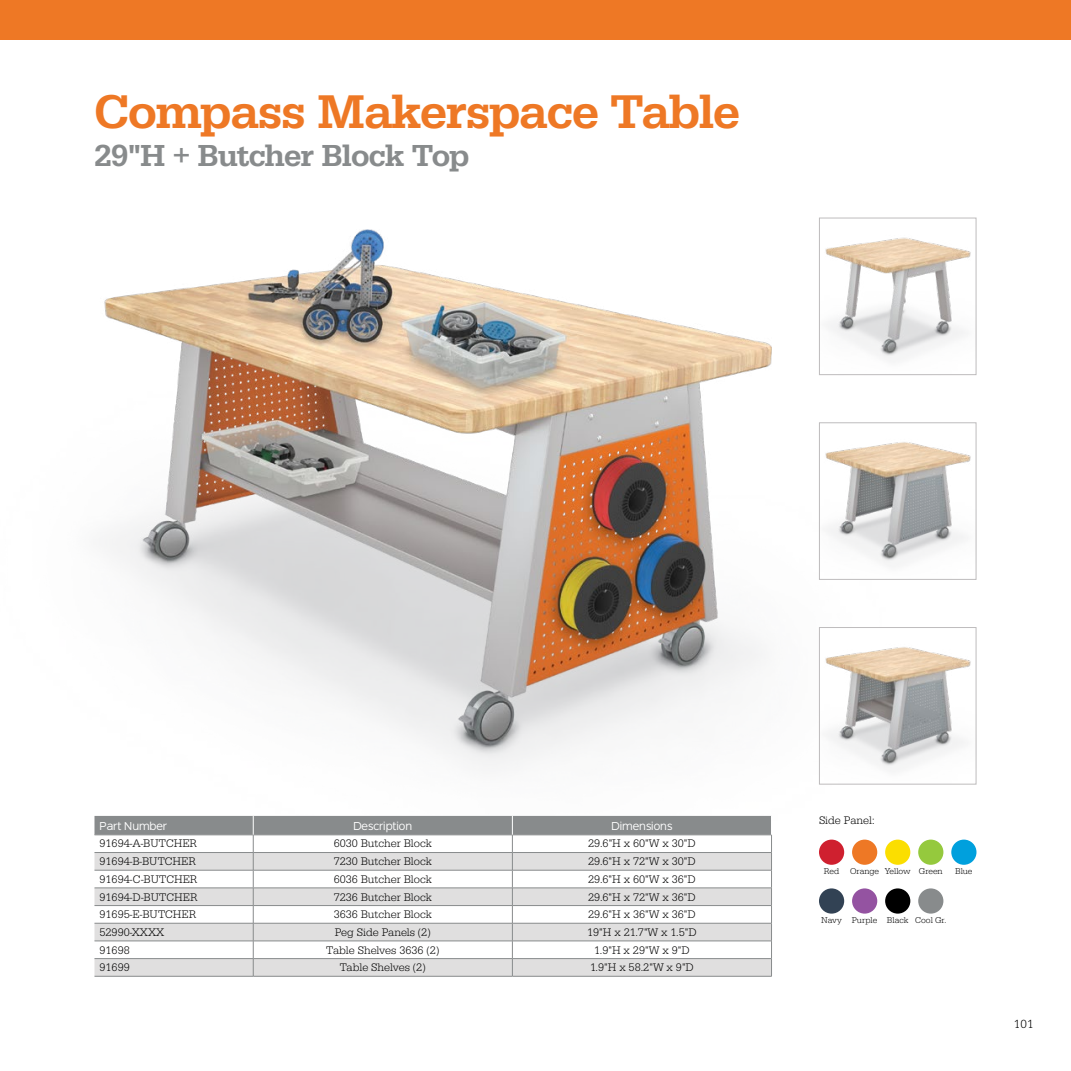
<style>
.page{position:relative;width:1071px;height:1071px;background:#fff}
.page>*{position:absolute;margin:0;border:0;box-sizing:border-box;transform-origin:0 0}
.t1{font:500 49px "Serifa";letter-spacing:-.02em;color:#ee7825}
.t2{font:500 31.5px "Serifa";letter-spacing:-.02em;color:#888b8c}
.t3{font:300 12.25px "Serifa";color:#000}
.t4{font:300 11.38px "Serifa";color:#000}
.t5{font:300 11.38px "Dylan";color:#fff}
.t6{font:300 8.75px "Serifa";color:#000}
</style>
<div class="page">
<img style="left:104px;top:230px;width:788px;height:635px">
<hr style="left:94px;top:976px;width:159px;height:1px;background:#888b8c">
<hr style="left:253px;top:976px;width:259px;height:1px;background:#888b8c">
<hr style="left:512px;top:976px;width:260px;height:1px;background:#888b8c">
<svg style="left:94px;top:816px;width:678px;height:160px"></svg>
<img style="left:821px;top:230px;width:150px;height:143px">
<div style="left:819px;top:218px;width:157px;height:157px;border:1px solid #bebcbd"></div>
<div style="left:819px;top:423px;width:157px;height:156px;background:#fff"></div>
<img style="left:825px;top:442px;width:146px;height:125px">
<div style="left:819px;top:422px;width:157px;height:158px;border:1px solid #bebcbd"></div>
<div style="left:819px;top:628px;width:157px;height:156px;background:#fff"></div>
<img style="left:825px;top:647px;width:146px;height:125px">
<div style="left:819px;top:627px;width:157px;height:158px;border:1px solid #bebcbd"></div>
<div style="left:0;top:0;width:1071px;height:39px;background:#ee7825"></div>
<div style="left:819px;top:840px;width:25px;height:25px;background:#cf202f;border-radius:50%"></div>
<div style="left:852px;top:840px;width:25px;height:25px;background:#ee7825;border-radius:50%"></div>
<div style="left:885px;top:840px;width:25px;height:25px;background:#fbde00;border-radius:50%"></div>
<div style="left:918px;top:840px;width:25px;height:25px;background:#95c93d;border-radius:50%"></div>
<div style="left:951px;top:840px;width:25px;height:25px;background:#00a0dd;border-radius:50%"></div>
<div style="left:819px;top:888px;width:25px;height:26px;background:#324254;border-radius:50%"></div>
<div style="left:852px;top:888px;width:25px;height:26px;background:#9453a1;border-radius:50%"></div>
<div style="left:885px;top:888px;width:25px;height:26px;background:#000;border-radius:50%"></div>
<div style="left:918px;top:888px;width:25px;height:26px;background:#888b8c;border-radius:50%"></div>
<h1 class="t1" style="left:94px;top:83px;width:647px">Compass Makerspace Table</h1>
<h2 class="t2" style="left:94px;top:137px;width:376px">29"H + Butcher Block Top</h2>
<p class="t5" style="left:100px;top:818px;width:69px">Part Number</p>
<p class="t5" style="left:353px;top:818px;width:60px">Description</p>
<p class="t5" style="left:612px;top:818px;width:62px">Dimensions</p>
<p class="t4" style="left:100px;top:837px;width:99px">91694-A-BUTCHER</p>
<p class="t4" style="left:334px;top:837px;width:100px">6030 Butcher Block</p>
<p class="t4" style="left:588px;top:837px;width:109px">29.6"H x 60"W x 30"D</p>
<p class="t4" style="left:100px;top:855px;width:98px">91694-B-BUTCHER</p>
<p class="t4" style="left:334px;top:855px;width:100px">7230 Butcher Block</p>
<p class="t4" style="left:588px;top:855px;width:109px">29.6"H x 72"W x 30"D</p>
<p class="t4" style="left:100px;top:873px;width:99px">91694-C-BUTCHER</p>
<p class="t4" style="left:334px;top:873px;width:100px">6036 Butcher Block</p>
<p class="t4" style="left:588px;top:873px;width:109px">29.6"H x 60"W x 36"D</p>
<p class="t4" style="left:100px;top:890px;width:99px">91694-D-BUTCHER</p>
<p class="t4" style="left:334px;top:890px;width:100px">7236 Butcher Block</p>
<p class="t4" style="left:588px;top:890px;width:109px">29.6"H x 72"W x 36"D</p>
<p class="t4" style="left:99px;top:908px;width:98px">91695-E-BUTCHER</p>
<p class="t4" style="left:334px;top:908px;width:100px">3636 Butcher Block</p>
<p class="t4" style="left:588px;top:908px;width:109px">29.6"H x 36"W x 36"D</p>
<p class="t4" style="left:99px;top:926px;width:66px">52990-XXXX</p>
<p class="t4" style="left:335px;top:926px;width:97px">Peg Side Panels (2)</p>
<p class="t4" style="left:587px;top:926px;width:111px">19"H x 21.7"W x 1.5"D</p>
<p class="t4" style="left:99px;top:943px;width:32px">91698</p>
<p class="t4" style="left:326px;top:943px;width:114px">Table Shelves 3636 (2)</p>
<p class="t4" style="left:594px;top:943px;width:97px">1.9"H x 29"W x 9"D</p>
<p class="t4" style="left:99px;top:961px;width:32px">91699</p>
<p class="t4" style="left:340px;top:961px;width:87px">Table Shelves (2)</p>
<p class="t4" style="left:590px;top:961px;width:105px">1.9"H x 58.2"W x 9"D</p>
<p class="t4" style="left:819px;top:814px;width:57px">Side Panel:</p>
<p class="t6" style="left:824px;top:867px;width:17px">Red</p>
<p class="t6" style="left:850px;top:867px;width:94px">Orange Yellow Green</p>
<p class="t6" style="left:955px;top:867px;width:19px">Blue</p>
<p class="t6" style="left:821px;top:915px;width:127px">Navy Purple Black Cool Gr.</p>
<p class="t3" style="left:1014px;top:1017px;width:21px">101</p>
</div>
